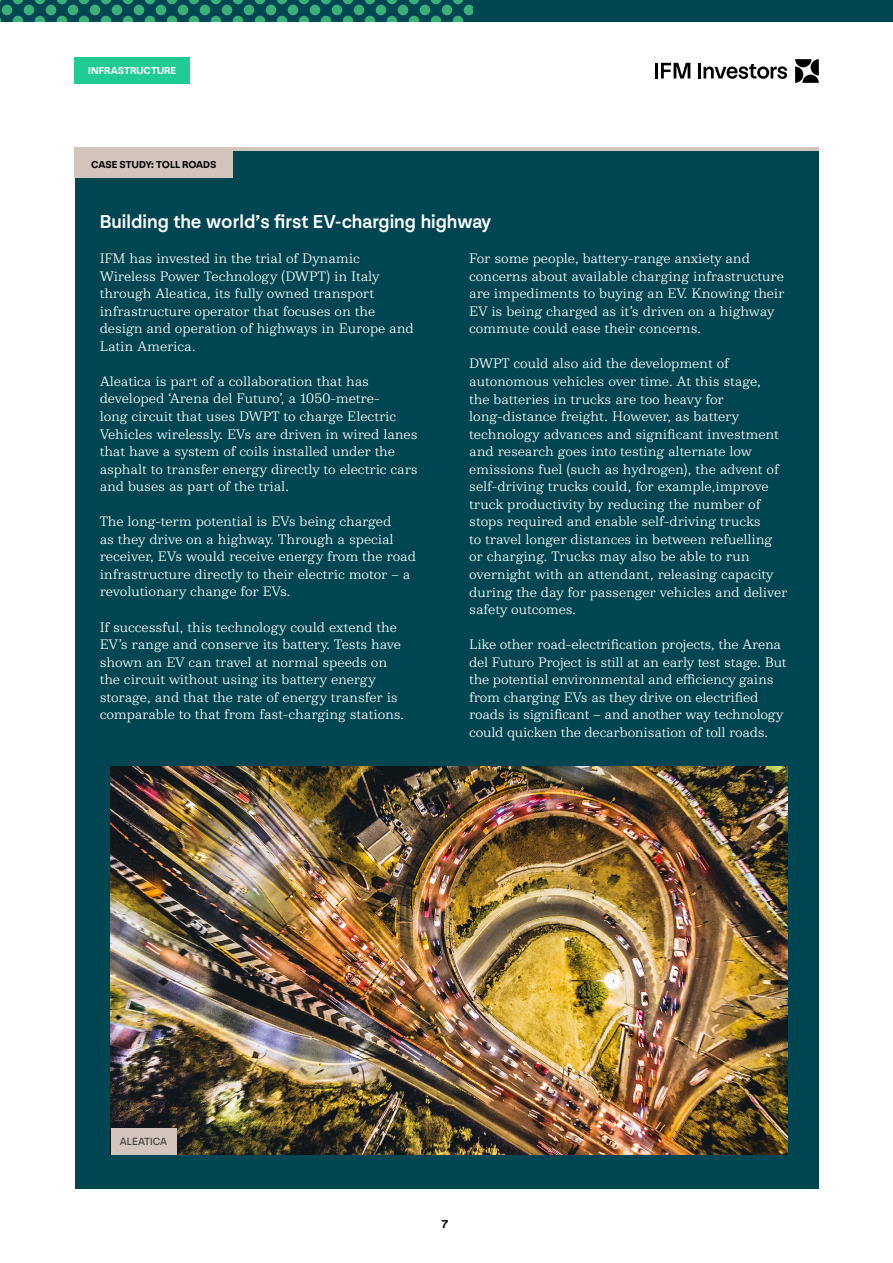
<style>
.page{position:relative;width:893px;height:1263px;background:#fff}
.page>*{position:absolute;margin:0;border:0;box-sizing:border-box;transform-origin:0 0}
.t1{font:500 19.5px "NN Nouvelle Grotesk STD";color:#fff}
.t2{font:300 14.25px/17.5px "NN Colroy STD";letter-spacing:-.01em;color:#fff}
.t3{font:700 12px "NN Nouvelle Grotesk STD";color:#000}
.t4{font:10.8px "NN Nouvelle Grotesk STD";color:#3c3c3b}
.t5{font:700 10.5px "NN Nouvelle Grotesk STD";letter-spacing:.005em;color:#000}
.t6{font:700 10.5px "NN Nouvelle Grotesk STD";letter-spacing:.005em;color:#fff}
</style>
<div class="page">
<div style="left:75px;top:149px;width:744px;height:1040px;background:#004552"></div>
<div style="left:75px;top:151px;width:158px;height:26px;background:#d4c5bc"></div>
<hr style="left:75px;top:148px;width:744px;height:3px;background:#d4c5bc">
<img style="left:111px;top:766px;width:677px;height:388px">
<div style="left:111px;top:1128px;width:65px;height:26px;background:#d4c5bc"></div>
<hr style="left:698px;top:63px;width:3px;height:15px;background:#000">
<svg style="left:703px;top:64px;width:84px;height:15px"></svg>
<hr style="left:655px;top:63px;width:3px;height:15px;background:#000">
<svg style="left:661px;top:63px;width:29px;height:15px"></svg>
<svg style="left:795px;top:59px;width:24px;height:24px"></svg>
<div style="left:0;top:0;width:893px;height:22px;background:#004552"></div>
<svg style="left:1px;top:0;width:471px;height:22px"></svg>
<div style="left:74px;top:57px;width:116px;height:26px;background:#20cb93"></div>
<p class="t6" style="left:88px;top:64px;width:90px">INFRASTRUCTURE</p>
<p class="t5" style="left:91px;top:158px;width:127px">CASE STUDY: TOLL ROADS</p>
<h1 class="t1" style="left:100px;top:210px;width:393px">Building the world’s first EV-charging highway</h1>
<p class="t2" style="left:100px;top:249px;width:316px">IFM has invested in the trial of Dynamic Wireless Power Technology (DWPT) in Italy through Aleatica, its fully owned transport infrastructure operator that focuses on the design and operation of highways in Europe and Latin America.</p>
<p class="t2" style="left:100px;top:372px;width:320px">Aleatica is part of a collaboration that has developed ‘Arena del Futuro’, a 1050-metre-<br>long circuit that uses DWPT to charge Electric Vehicles wirelessly. EVs are driven in wired lanes that have a system of coils installed under the asphalt to transfer energy directly to electric cars and buses as part of the trial.</p>
<p class="t2" style="left:100px;top:512px;width:318px">The long-term potential is EVs being charged<br>as they drive on a highway. Through a special receiver, EVs would receive energy from the road infrastructure directly to their electric motor – a revolutionary change for EVs.</p>
<p class="t2" style="left:100px;top:618px;width:306px">If successful, this technology could extend the EV’s range and conserve its battery. Tests have shown an EV can travel at normal speeds on the circuit without using its battery energy storage, and that the rate of energy transfer is comparable to that from fast-charging stations.</p>
<p class="t2" style="left:469px;top:249px;width:317px">For some people, battery-range anxiety and concerns about available charging infrastructure are impediments to buying an EV. Knowing their EV is being charged as it’s driven on a highway commute could ease their concerns.</p>
<p class="t2" style="left:469px;top:354px;width:320px">DWPT could also aid the development of autonomous vehicles over time. At this stage,<br>the batteries in trucks are too heavy for long-distance freight. However, as battery technology advances and significant investment and research goes into testing alternate low emissions fuel (such as hydrogen), the advent of self-driving trucks could, for example,improve truck productivity by reducing the number of stops required and enable self-driving trucks<br>to travel longer distances in between refuelling or charging. Trucks may also be able to run overnight with an attendant, releasing capacity during the day for passenger vehicles and deliver safety outcomes.</p>
<p class="t2" style="left:469px;top:635px;width:319px">Like other road-electrification projects, the Arena del Futuro Project is still at an early test stage. But the potential environmental and efficiency gains from charging EVs as they drive on electrified roads is significant – and another way technology could quicken the decarbonisation of toll roads.</p>
<p class="t4" style="left:120px;top:1135px;width:49px">ALEATICA</p>
<p class="t3" style="left:442px;top:1217px;width:8px">7</p>
</div>
